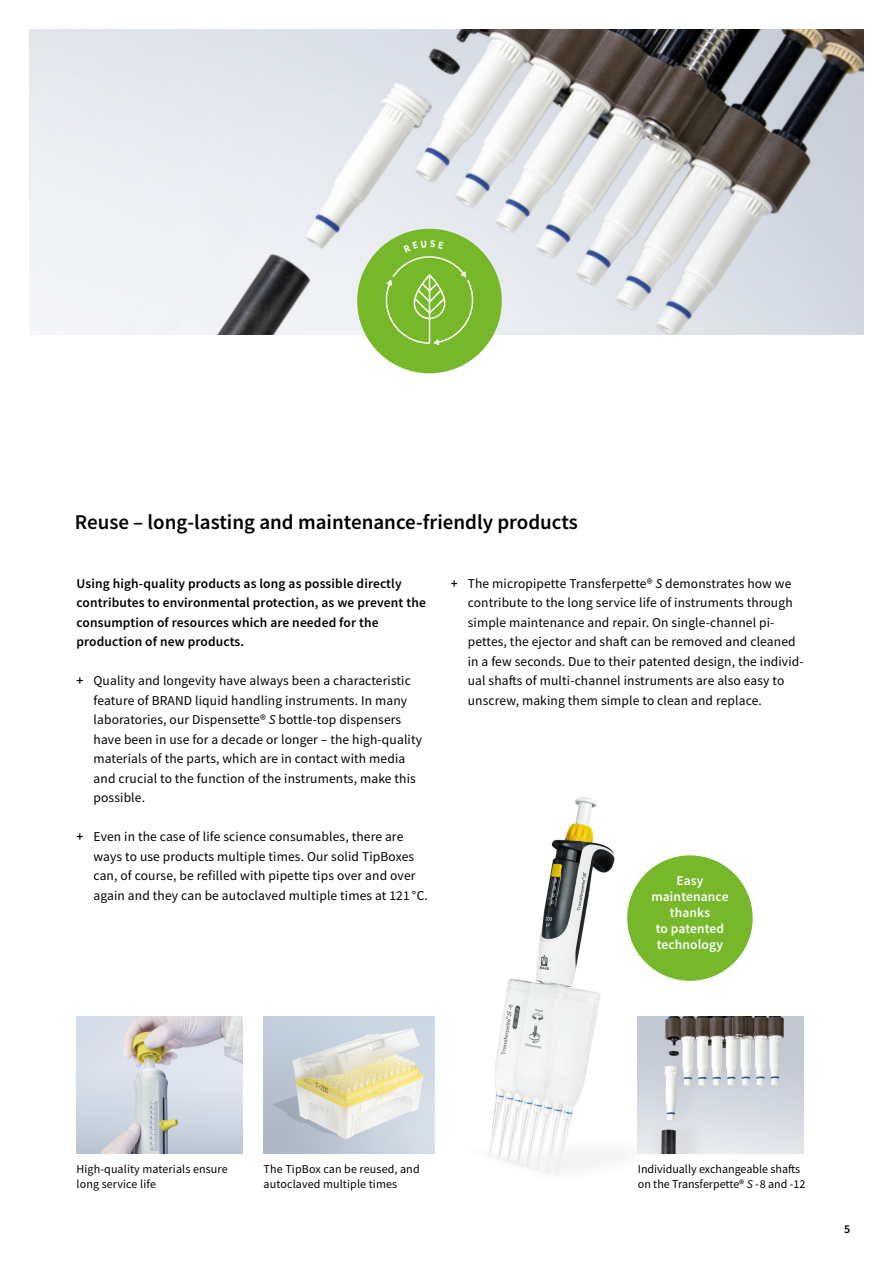
<style>
.page{position:relative;width:893px;height:1263px;background:#fff}
.page>*{position:absolute;margin:0;border:0;box-sizing:border-box;transform-origin:0 0}
.t1{font:600 21px "Source Sans Pro";color:#000}
.t2{font:13.5px/19.5px "Source Sans Pro";letter-spacing:.01em;color:#000}
.t3{font:600 13.5px/19.5px "Source Sans Pro";letter-spacing:.01em;color:#000}
.t4{font:600 13.5px/16px "Source Sans Pro";letter-spacing:.01em;color:#fff;text-align:center}
.t5{font:12px/15px "Source Sans Pro";letter-spacing:.01em;color:#000}
.t6{font:600 12px "Source Sans Pro";color:#000}
.s1{font-weight:600}
.s2{font-style:italic}
</style>
<div class="page">
<img style="left:30px;top:30px;width:833px;height:304px">
<div style="left:357px;top:229px;width:145px;height:144px;background:#76b82a;border-radius:50%"></div>
<img style="left:77px;top:1017px;width:165px;height:136px">
<img style="left:264px;top:1017px;width:171px;height:136px">
<img style="left:489px;top:797px;width:253px;height:379px">
<img style="left:638px;top:1017px;width:166px;height:136px">
<div style="left:627px;top:855px;width:126px;height:126px;background:#76b82a;border-radius:50%"></div>
<svg style="left:384px;top:240px;width:93px;height:105px"></svg>
<h1 class="t1" style="left:75px;top:509px;width:504px">Reuse – long-lasting and maintenance-friendly products</h1>
<p class="t3" style="left:77px;top:573px;width:351px">Using high-quality products as long as possible directly contributes to environmental protection, as we prevent the consumption of resources which are needed for the production of new products.</p>
<p class="t2" style="left:94px;top:671px;width:330px;text-indent:-17px"><span class="s1">+</span> Quality and longevity have always been a characteristic feature of BRAND liquid handling instruments. In many laboratories, our Dispensette® <span class="s2">S</span> bottle-top dispensers have been in use for a decade or longer – the high-quality materials of the parts, which are in contact with media and crucial to the function of the instruments, make this possible.</p>
<p class="t2" style="left:94px;top:827px;width:336px;text-indent:-17px"><span class="s1">+</span> Even in the case of life science consumables, there are ways to use products multiple times. Our solid TipBoxes can, of course, be refilled with pipette tips over and over again and they can be autoclaved multiple times at 121 °C.</p>
<p class="t2" style="left:468px;top:573px;width:337px;text-indent:-17px"><span class="s1">+</span> The micropipette Transferpette® <span class="s2">S</span> demonstrates how we contribute to the long service life of instruments through simple maintenance and repair. On single-channel pi&shy;pettes, the ejector and shaft can be removed and cleaned in a few seconds. Due to their patented design, the individ&shy;ual shafts of multi-channel instruments are also easy to unscrew, making them simple to clean and replace.</p>
<p class="t4" style="left:651px;top:872px;width:79px">Easy maintenance thanks<br>to patented technology</p>
<p class="t5" style="left:77px;top:1161px;width:153px">High-quality materials ensure long service life</p>
<p class="t5" style="left:264px;top:1161px;width:158px">The TipBox can be reused, and autoclaved multiple times</p>
<p class="t5" style="left:638px;top:1161px;width:169px">Individually exchangeable shafts on the Transferpette® <span class="s2">S</span> -8 and -12</p>
<p class="t6" style="left:844px;top:1221px;width:8px">5</p>
</div>
